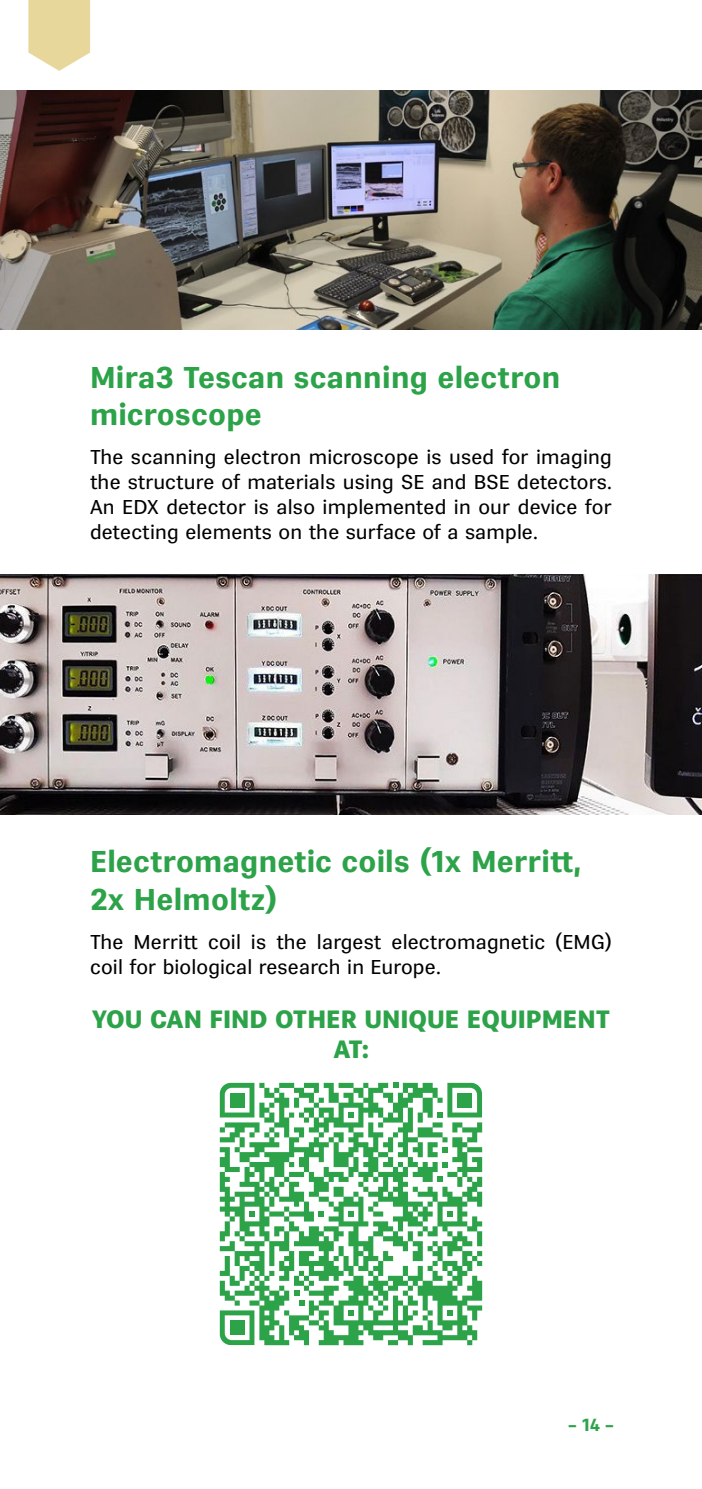
<style>
.page{position:relative;width:702px;height:1489px;background:#fff}
.page>*{position:absolute;margin:0;border:0;box-sizing:border-box;transform-origin:0 0}
.t1{font:700 30px/37.5px "Vegan Sans Premium";letter-spacing:.01em;color:#2ca249}
.t2{font:900 25px/30px "Vegan Sans Premium";color:#2ca249;text-align:center}
.t3{font:20px/25px "Vegan Sans Premium";letter-spacing:.01em;color:#000;text-align:justify}
.t4{font:700 17.5px "Vegan Sans Premium";color:#2da44a}
</style>
<div class="page">
<img style="left:0;top:90px;width:702px;height:240px">
<img style="left:0;top:575px;width:702px;height:239px">
<svg style="left:28px;top:0;width:62px;height:71px;background:#eadca8"></svg>
<svg style="left:220px;top:1082px;width:262px;height:262px"></svg>
<svg style="left:427px;top:1142px;width:20px;height:24px"></svg>
<svg style="left:437px;top:1176px;width:5px;height:5px"></svg>
<svg style="left:249px;top:1211px;width:5px;height:5px"></svg>
<svg style="left:319px;top:1211px;width:5px;height:5px"></svg>
<svg style="left:348px;top:1211px;width:5px;height:5px"></svg>
<svg style="left:447px;top:1211px;width:5px;height:5px"></svg>
<svg style="left:294px;top:1290px;width:10px;height:15px"></svg>
<svg style="left:348px;top:1310px;width:5px;height:5px"></svg>
<svg style="left:447px;top:1310px;width:5px;height:5px"></svg>
<svg style="left:220px;top:1082px;width:34px;height:35px"></svg>
<svg style="left:437px;top:1082px;width:45px;height:35px"></svg>
<svg style="left:220px;top:1310px;width:34px;height:34px"></svg>
<div style="left:230px;top:1092px;width:14px;height:15px;background:#2ca249"></div>
<div style="left:457px;top:1092px;width:15px;height:15px;background:#2ca249"></div>
<div style="left:230px;top:1320px;width:14px;height:14px;background:#2ca249"></div>
<h1 class="t1" style="left:90px;top:358px;width:471px">Mira3 Tescan scanning electron microscope</h1>
<p class="t3" style="left:90px;top:445px;width:523px">The scanning electron microscope is used for imaging the structure of materials using SE and BSE detectors.<br>An EDX detector is also implemented in our device for detecting elements on the surface of a sample.</p>
<h1 class="t1" style="left:90px;top:843px;width:492px">Electromagnetic coils (1x Merritt,<br>2x Helmoltz)</h1>
<p class="t3" style="left:90px;top:929px;width:523px">The Merritt coil is the largest electromagnetic (EMG) coil for biological research in Europe.</p>
<p class="t2" style="left:92px;top:1004px;width:520px">YOU CAN FIND OTHER UNIQUE EQUIPMENT<br>AT:</p>
<p class="t4" style="left:568px;top:1414px;width:47px">– 14 –</p>
</div>
